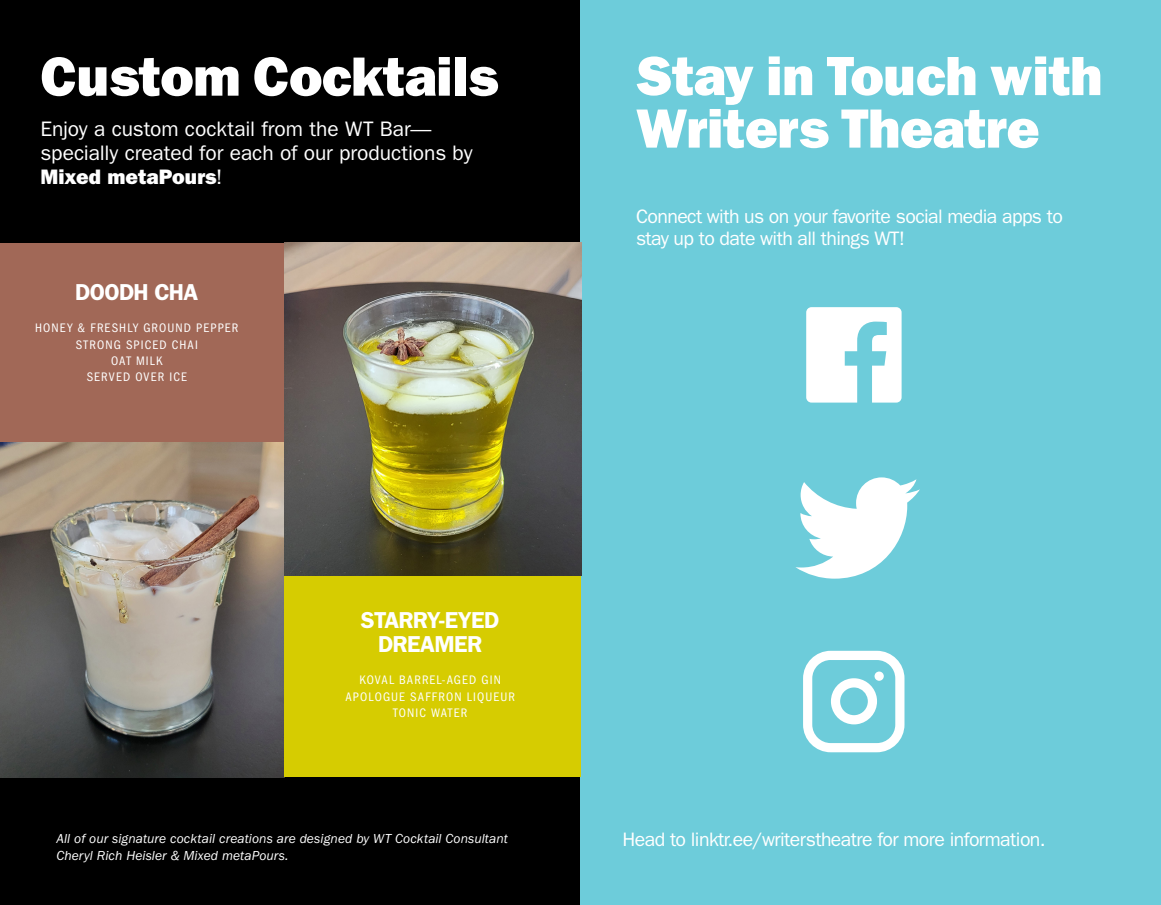
<style>
.page{position:relative;width:1161px;height:905px;background:#fff}
.page>*{position:absolute;margin:0;border:0;box-sizing:border-box;transform-origin:0 0}
.t1{font:800 55.5px/52.5px "Franklin Gothic";letter-spacing:-.01em;color:#fff}
.t2{font:600 23.1px/24.3px "ITC Franklin Gothic Std";letter-spacing:-.03em;color:#fff;text-align:center}
.t3{font:21px/24px "ITC Franklin Gothic Std";letter-spacing:-.005em;color:#fff}
.t4{font:19.5px/22.5px "Franklin Gothic";letter-spacing:-.03em;color:#fff}
.t5{font:italic 13.5px/16.2px "ITC Franklin Gothic Std";letter-spacing:.005em;color:#fff}
.t6{font:condensed 12.75px "ITC Franklin Gothic Std";letter-spacing:.09em;color:#fff}
.s1{font-family:"ITC Franklin Gothic Std Hvy"}
</style>
<div class="page">
<div style="left:0;top:0;width:581px;height:904px;background:#000"></div>
<div style="left:0;top:243px;width:285px;height:200px;background:#a16857"></div>
<div style="left:580px;top:0;width:581px;height:904px;background:#6dccda"></div>
<svg style="left:795px;top:477px;width:125px;height:101px"></svg>
<svg style="left:803px;top:650px;width:102px;height:102px"></svg>
<div style="left:875px;top:671px;width:9px;height:9px;background:#fff;border-radius:5px"></div>
<svg style="left:806px;top:307px;width:96px;height:95px"></svg>
<img style="left:0;top:442px;width:285px;height:335px">
<img style="left:285px;top:243px;width:297px;height:332px">
<div style="left:285px;top:575px;width:296px;height:201px;background:#d6cc01"></div>
<p class="t1" style="left:40px;top:50px;width:459px">Custom Cocktails</p>
<p class="t3" style="left:40px;top:117px;width:434px">Enjoy a custom cocktail from the WT Bar— specially created for each of our productions by<br><span class="s1">Mixed metaPours</span>!</p>
<p class="t2" style="left:75px;top:279px;width:125px">DOODH CHA</p>
<p class="t6" style="left:35px;top:321px;width:205px">HONEY &amp; FRESHLY GROUND PEPPER</p>
<p class="t6" style="left:76px;top:337px;width:124px">STRONG SPICED CHAI</p>
<p class="t6" style="left:111px;top:353px;width:53px">OAT MILK</p>
<p class="t6" style="left:87px;top:370px;width:102px">SERVED OVER ICE</p>
<p class="t2" style="left:361px;top:607px;width:140px">STARRY-EYED<br>DREAMER</p>
<p class="t6" style="left:359px;top:673px;width:143px">KOVAL BARREL-AGED GIN</p>
<p class="t6" style="left:345px;top:689px;width:171px">APOLOGUE SAFFRON LIQUEUR</p>
<p class="t6" style="left:393px;top:705px;width:76px">TONIC WATER</p>
<p class="t5" style="left:57px;top:830px;width:453px">All of our signature cocktail creations are designed by WT Cocktail Consultant<br>Cheryl Rich Heisler &amp; Mixed metaPours.</p>
<p class="t1" style="left:636px;top:50px;width:468px">Stay in Touch with<br>Writers Theatre</p>
<p class="t4" style="left:636px;top:205px;width:428px">Connect with us on your favorite social media apps to stay up to date with all things WT!</p>
<p class="t4" style="left:623px;top:827px;width:425px">Head to linktr.ee/writerstheatre for more information.</p>
</div>
